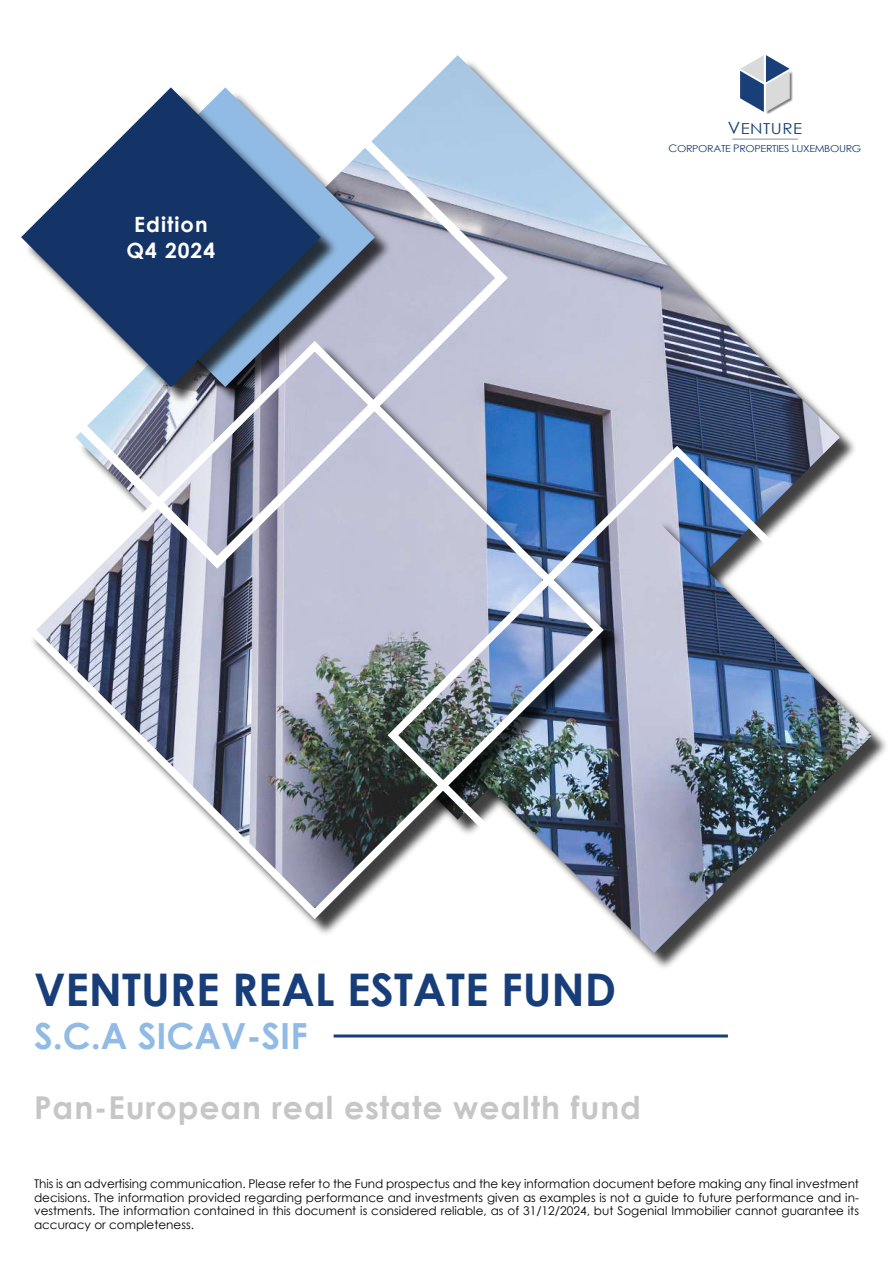
<style>
.page{position:relative;width:893px;height:1263px;background:#fff}
.page>*{position:absolute;margin:0;border:0;box-sizing:border-box;transform-origin:0 0}
.t1{font:700 45px "Century Gothic";color:#183e7a}
.t2{font:700 36px "Century Gothic";color:#91bbe5}
.t3{font:700 31.5px "Century Gothic";letter-spacing:.03em;color:#c6c6c6}
.t4{font:700 21px/25.2px "Century Gothic";letter-spacing:.05em;color:#fff;text-align:center}
.t5{font:15.15px "Century Gothic";letter-spacing:.03em;color:#193e70;scale:1.11 1}
.t6{font:12px/13.5px "Century Gothic";color:#000;text-align:justify}
.t7{font:9.6px "Century Gothic";letter-spacing:-.03em;color:#193e70;scale:1.11 1}
.s1{font-size:16.95px}
.s2{font-size:10.35px}
</style>
<div class="page">
<img style="left:514px;top:104px;width:326px;height:336px">
<svg style="left:32px;top:336px;width:577px;height:588px"></svg>
<hr style="left:334px;top:1034px;width:394px;height:3px;background:#183e7a">
<hr style="left:732px;top:139px;width:66px;height:1px;background:#b2b2b2">
<img style="left:765px;top:72px;width:28px;height:43px">
<svg style="left:740px;top:55px;width:50px;height:57px"></svg>
<svg style="left:21px;top:55px;width:493px;height:520px"></svg>
<img style="left:382px;top:440px;width:504px;height:528px">
<h3 class="t4" style="left:127px;top:214px;width:90px">Edition<br>Q4 2024</h3>
<p class="t5" style="left:728px;top:120px;width:68px"><span class="s1">V</span>ENTURE</p>
<p class="t7" style="left:668px;top:143px;width:175px"><span class="s2">C</span>ORPORATE <span class="s2">P</span>ROPERTIES <span class="s2">L</span>UXEMBOURG</p>
<h1 class="t1" style="left:34px;top:972px;width:584px">VENTURE REAL ESTATE FUND</h1>
<h2 class="t2" style="left:34px;top:1022px;width:275px">S.C.A SICAV-SIF</h2>
<h3 class="t3" style="left:34px;top:1095px;width:609px">Pan-European real estate wealth fund</h3>
<p class="t6" style="left:34px;top:1178px;width:826px">This is an advertising communication. Please refer to the Fund prospectus and the key information document before making any final investment decisions. The information provided regarding performance and investments given as examples is not a guide to future performance and in&shy;vestments. The information contained in this document is considered reliable, as of 31/12/2024, but Sogenial Immobilier cannot guarantee its accuracy or completeness.</p>
</div>
